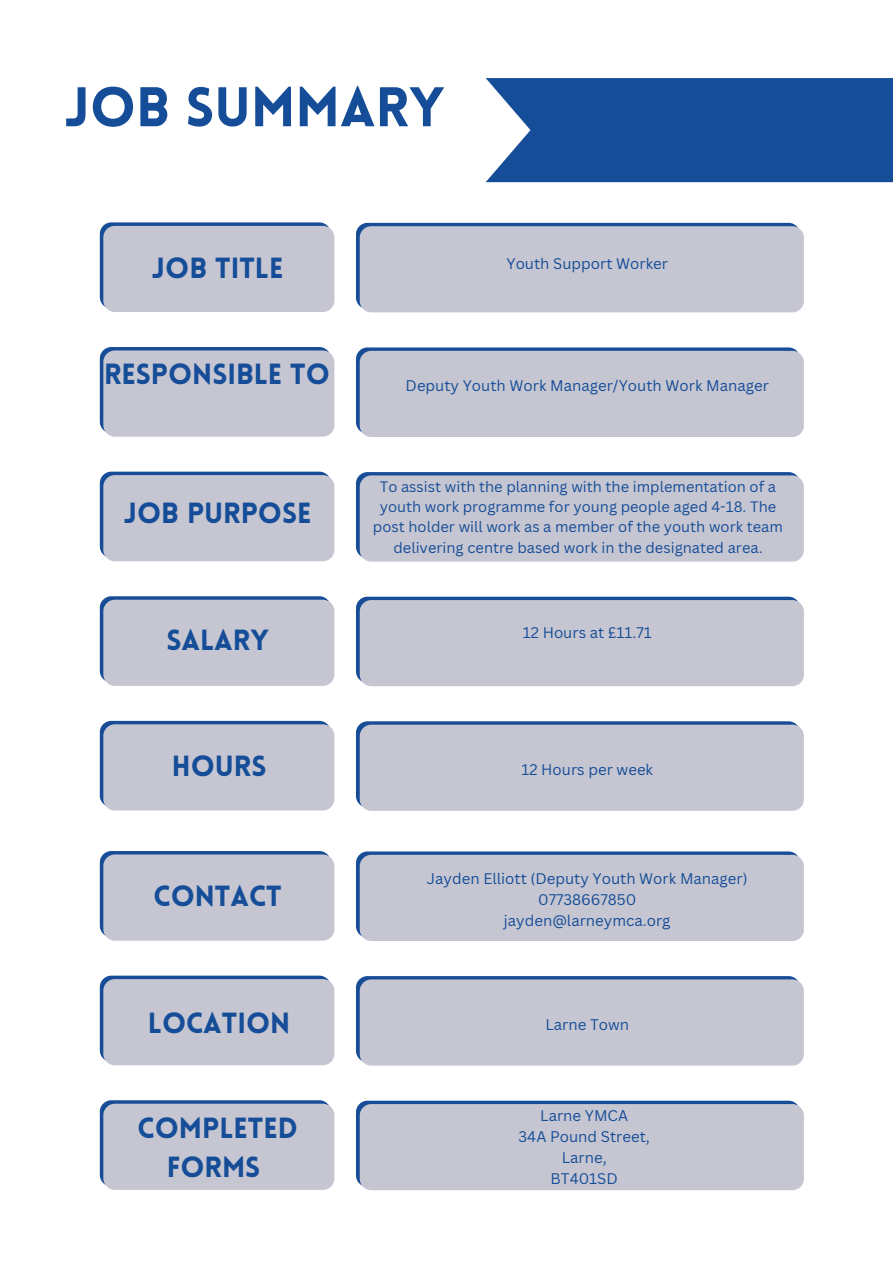
<style>
.page{position:relative;width:893px;height:1263px;background:#fff}
.page>*{position:absolute;margin:0;border:0;box-sizing:border-box;transform-origin:0 0}
.t1{font:900 54.53px "Lovelo";color:#164d98}
.t2{font:900 28.5px/39.4px "Lovelo";color:#164d98;text-align:center}
.t3{font:15px "Canva Sans";color:#164d98}
.t4{font:14.7px/20.2px "Canva Sans";color:#164d98;text-align:center}
</style>
<div class="page">
<div style="left:486px;top:78px;width:407px;height:104px;background:#164d98"></div>
<div style="left:356px;top:223px;width:444px;height:86px;background:#174d97;border-radius:11px"></div>
<div style="left:360px;top:226px;width:443px;height:86px;background:#c5c6d1;border-radius:11px"></div>
<div style="left:100px;top:222px;width:234px;height:90px;background:#c5c6d1"></div>
<svg style="left:356px;top:347px;width:444px;height:87px;background:#3664a3"></svg>
<div style="left:360px;top:351px;width:443px;height:86px;background:#c5c6d1;border-radius:11px"></div>
<svg style="left:100px;top:347px;width:234px;height:90px;background:#bdc0ce"></svg>
<div style="left:356px;top:472px;width:444px;height:86px;background:#174d97;border-radius:11px"></div>
<div style="left:360px;top:475px;width:443px;height:87px;background:#c5c6d1;border-radius:11px"></div>
<div style="left:100px;top:472px;width:234px;height:89px;background:#c5c6d1"></div>
<div style="left:356px;top:597px;width:444px;height:86px;background:#174d97;border-radius:11px"></div>
<div style="left:360px;top:600px;width:443px;height:86px;background:#c5c6d1;border-radius:11px"></div>
<div style="left:100px;top:596px;width:234px;height:90px;background:#c5c6d1"></div>
<div style="left:356px;top:721px;width:444px;height:86px;background:linear-gradient(to right,#174d97,#184e97);border-radius:11px"></div>
<div style="left:360px;top:725px;width:443px;height:86px;background:#c5c6d1;border-radius:11px"></div>
<div style="left:100px;top:721px;width:234px;height:89px;background:#c5c6d1"></div>
<div style="left:356px;top:851px;width:444px;height:86px;background:linear-gradient(to right,#174d97,#184e97);border-radius:11px"></div>
<div style="left:360px;top:855px;width:443px;height:86px;background:#c5c6d1;border-radius:11px"></div>
<svg style="left:100px;top:851px;width:234px;height:90px;background:#bdc0ce"></svg>
<div style="left:356px;top:976px;width:444px;height:86px;background:#174d97;border-radius:11px"></div>
<div style="left:360px;top:979px;width:443px;height:86px;background:#c5c6d1;border-radius:11px"></div>
<div style="left:100px;top:976px;width:234px;height:89px;background:#c5c6d1"></div>
<div style="left:356px;top:1101px;width:444px;height:86px;background:#174d97;border-radius:11px"></div>
<div style="left:360px;top:1104px;width:443px;height:86px;background:#c5c6d1;border-radius:11px"></div>
<div style="left:100px;top:1100px;width:234px;height:90px;background:#c5c6d1"></div>
<h1 class="t1" style="left:64px;top:85px;width:381px">JOB SUMMARY</h1>
<p class="t2" style="left:152px;top:251px;width:133px">JOB TITLE</p>
<p class="t3" style="left:506px;top:253px;width:163px">Youth Support Worker</p>
<h2 class="t2" style="left:104px;top:357px;width:227px">RESPONSIBLE TO</h2>
<p class="t2" style="left:124px;top:496px;width:189px">JOB PURPOSE</p>
<h2 class="t2" style="left:166px;top:623px;width:104px">SALARY</h2>
<p class="t2" style="left:172px;top:749px;width:96px">HOURS</p>
<h2 class="t2" style="left:153px;top:879px;width:130px">CONTACT</h2>
<p class="t2" style="left:148px;top:1006px;width:144px">LOCATION</p>
<h2 class="t2" style="left:138px;top:1111px;width:162px">COMPLETED<br>FORMS</h2>
<h2 class="t3" style="left:405px;top:375px;width:365px">Deputy Youth Work Manager/Youth Work Manager</h2>
<p class="t4" style="left:373px;top:476px;width:411px">To assist with the planning with the implementation of a youth work programme for young people aged 4-18. The post holder will work as a member of the youth work team delivering centre based work in the designated area.</p>
<p class="t3" style="left:523px;top:622px;width:130px">12 Hours at £11.71</p>
<h2 class="t3" style="left:521px;top:759px;width:133px">12 Hours per week</h2>
<h2 class="t3" style="left:427px;top:868px;width:322px">Jayden Elliott (Deputy Youth Work Manager)</h2>
<h2 class="t3" style="left:538px;top:889px;width:100px">07738667850</h2>
<p class="t3" style="left:504px;top:909px;width:168px">jayden@larneymca.org</p>
<p class="t3" style="left:545px;top:1014px;width:85px">Larne Town</p>
<p class="t3" style="left:540px;top:1105px;width:89px">Larne YMCA</p>
<p class="t3" style="left:518px;top:1126px;width:133px">34A Pound Street,</p>
<p class="t3" style="left:562px;top:1147px;width:46px">Larne,</p>
<p class="t3" style="left:550px;top:1168px;width:69px">BT401SD</p>
</div>
